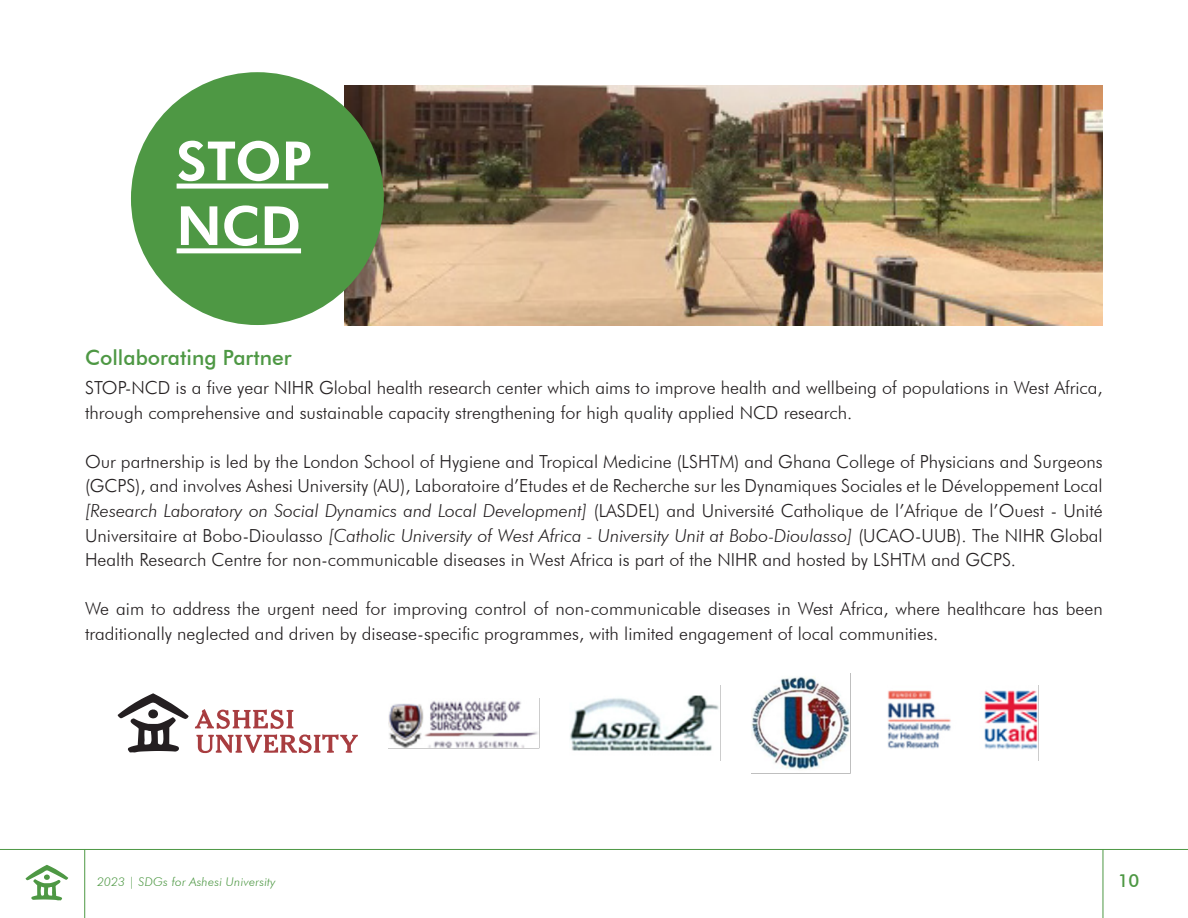
<style>
.page{position:relative;width:1188px;height:918px;background:#fff}
.page>*{position:absolute;margin:0;border:0;box-sizing:border-box;transform-origin:0 0}
.t1{font:800 54px/64.8px "Futura BT";color:#fff}
.Sub_Header{font:500 21px "Futura BT";color:#4e9844}
.Body{font:300 18px/24.6px "Futura BT";color:#231f20}
.Sub_Header-2{font:500 18px "Futura BT";color:#4e9844}
.Body-2{font:italic 300 12px "Futura BT";letter-spacing:.02em;color:#4e9844}
.s1{font-style:italic}
</style>
<div class="page">
<img style="left:344px;top:85px;width:759px;height:240px">
<div style="left:131px;top:72px;width:253px;height:253px;background:#4e9844;border-radius:50%"></div>
<hr style="left:0;top:849px;width:1188px;height:1px;background:#4e9844">
<hr style="left:1103px;top:849px;width:1px;height:69px;background:#4e9844">
<hr style="left:84px;top:849px;width:1px;height:69px;background:#4e9844">
<svg style="left:26px;top:865px;width:42px;height:35px"></svg>
<div style="left:177px;top:184px;width:151px;height:5px;background:#fff"></div>
<div style="left:177px;top:248px;width:124px;height:5px;background:#fff"></div>
<img style="left:751px;top:674px;width:100px;height:99px">
<img style="left:570px;top:686px;width:151px;height:75px">
<img style="left:887px;top:690px;width:151px;height:60px">
<img style="left:388px;top:701px;width:151px;height:48px">
<svg style="left:118px;top:693px;width:71px;height:60px"></svg>
<svg style="left:195px;top:709px;width:163px;height:45px"></svg>
<p class="t1" style="left:177px;top:128px;width:137px">STOP<br>NCD</p>
<p class="Sub_Header" style="left:85px;top:344px;width:208px">Collaborating Partner</p>
<p class="Body" style="left:85px;top:375px;width:1019px">STOP-NCD is a five year NIHR Global health research center which aims to improve health and wellbeing of populations in West Africa, through comprehensive and sustainable capacity strengthening for high quality applied NCD research.</p>
<p class="Body" style="left:85px;top:449px;width:1019px;text-align:justify">Our partnership is led by the London School of Hygiene and Tropical Medicine (LSHTM) and Ghana College of Physicians and Surgeons (GCPS), and involves Ashesi University (AU), Laboratoire d’Etudes et de Recherche sur les Dynamiques Sociales et le Développement Local <span class="s1">[Research Laboratory on Social Dynamics and Local Development]</span> (LASDEL) and Université Catholique de l’Afrique de l’Ouest - Unité Universitaire at Bobo-Dioulasso <span class="s1">[Catholic University of West Africa - University Unit at Bobo-Dioulasso]</span> (UCAO-UUB). The NIHR Global Health Research Centre for non-communicable diseases in West Africa is part of the NIHR and hosted by LSHTM and GCPS.</p>
<p class="Body" style="left:85px;top:597px;width:1019px">We aim to address the urgent need for improving control of non-communicable diseases in West Africa, where healthcare has been traditionally neglected and driven by disease-specific programmes, with limited engagement of local communities.</p>
<p class="Body-2" style="left:97px;top:874px;width:180px">2023 | SDGs for Ashesi University</p>
<p class="Sub_Header-2" style="left:1118px;top:870px;width:23px">10</p>
</div>
